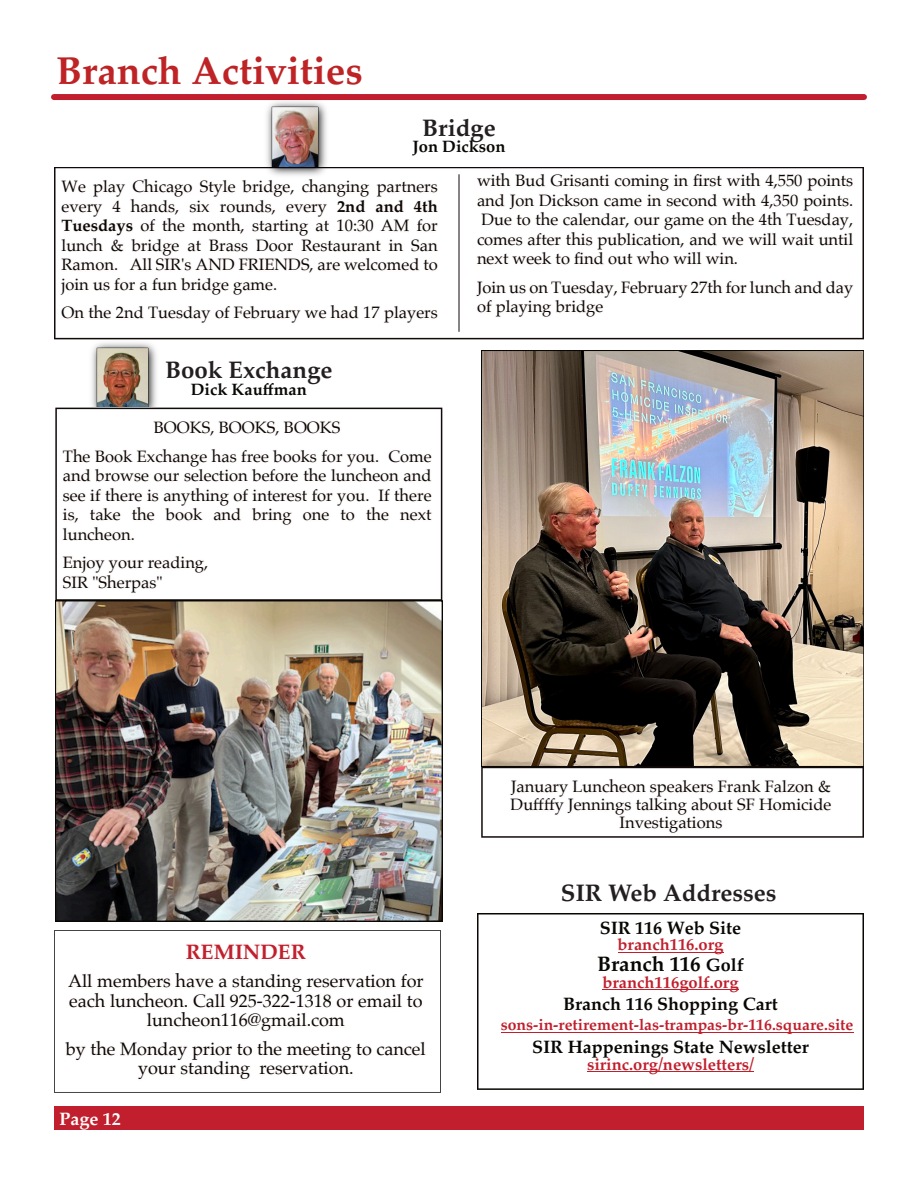
<style>
.page{position:relative;width:918px;height:1188px;background:#fff}
.page>*{position:absolute;margin:0;border:0;box-sizing:border-box;transform-origin:0 0}
.t1{font:700 39px "Palatino";color:#bf2325}
.t2{font:700 24px "Palatino";color:#231f20}
.t3{font:700 21px "Palatino";color:#080704}
.t4{font:700 21px "Palatino";color:#c11f2d}
.t5{font:18px/19.5px "Palatino";color:#080704;text-align:center}
.t6{font:700 18px "Palatino";color:#080704}
.t7{font:700 18px "Palatino";color:#fff}
.t8{font:16.5px/19.5px "Palatino";color:#080704;text-align:justify}
.t9{font:700 16.5px "Palatino";color:#c01f2c}
.t10{font:700 16.5px "Palatino";color:#080704}
.t11{font:700 15.75px "Palatino";color:#c01f2c}
.s1{font-weight:700}
.s2{font-size:18px}
</style>
<div class="page">
<div style="left:54px;top:1107px;width:810px;height:23px;background:#c11f2d"></div>
<div style="left:54px;top:94px;width:810px;height:6px;background:#c11f2d"></div>
<svg style="left:55px;top:407px;width:387px;height:1px"></svg>
<img style="left:88px;top:339px;width:71px;height:69px">
<svg style="left:55px;top:408px;width:387px;height:193px"></svg>
<img style="left:58px;top:604px;width:381px;height:314px">
<div style="left:55px;top:601px;width:387px;height:320px;border:2px solid #080704"></div>
<svg style="left:54px;top:930px;width:387px;height:163px"></svg>
<svg style="left:54px;top:167px;width:810px;height:172px"></svg>
<hr style="left:459px;top:174px;width:1px;height:158px;background:#120a09">
<img style="left:263px;top:100px;width:66px;height:79px">
<svg style="left:477px;top:913px;width:387px;height:177px"></svg>
<hr style="left:618px;top:952px;width:105px;height:1px;background:#c01f2c">
<hr style="left:602px;top:989px;width:137px;height:1px;background:#c01f2c">
<hr style="left:501px;top:1032px;width:352px;height:1px;background:#c01f2c">
<hr style="left:587px;top:1071px;width:167px;height:1px;background:#c01f2c">
<img style="left:484px;top:353px;width:377px;height:411px">
<div style="left:481px;top:350px;width:383px;height:417px;border:2px solid #080704"></div>
<svg style="left:481px;top:767px;width:383px;height:71px"></svg>
<h1 class="t1" style="left:56px;top:52px;width:308px">Branch Activities</h1>
<h2 class="t2" style="left:422px;top:116px;width:75px">Bridge</h2>
<p class="t10" style="left:412px;top:139px;width:95px">Jon Dickson</p>
<p class="t8" style="left:62px;top:178px;width:378px">We play Chicago Style bridge, changing partners every 4 hands, six rounds, every <span class="s1">2nd and 4th Tuesdays</span> of the month, starting at 10:30 AM for lunch &amp; bridge at Brass Door Restaurant in San Ramon. All SIR's AND FRIENDS, are welcomed to join us for a fun bridge game.</p>
<p class="t8" style="left:62px;top:304px;width:378px">On the 2nd Tuesday of February we had 17 players</p>
<h2 class="t2" style="left:165px;top:359px;width:169px">Book Exchange</h2>
<p class="t10" style="left:191px;top:381px;width:118px">Dick Kauffman</p>
<p class="t8" style="left:63px;top:414px;width:370px;line-height:28.5px;text-align:center">BOOKS, BOOKS, BOOKS<br>The Book Exchange has free books for you. Come</p>
<p class="t8" style="left:63px;top:467px;width:370px">and browse our selection before the luncheon and see if there is anything of interest for you. If there is, take the book and bring one to the next luncheon.</p>
<p class="t8" style="left:63px;top:554px;width:147px">Enjoy your reading,<br>SIR "Sherpas"</p>
<p class="t8" style="left:477px;top:172px;width:378px">with Bud Grisanti coming in first with 4,550 points and Jon Dickson came in second with 4,350 points.<br>Due to the calendar, our game on the 4th Tuesday, comes after this publication, and we will wait until next week to find out who will win.</p>
<p class="t8" style="left:477px;top:279px;width:378px">Join us on Tuesday, February 27th for lunch and day of playing bridge</p>
<p class="t4" style="left:186px;top:942px;width:122px">REMINDER</p>
<p class="t5" style="left:68px;top:973px;width:357px">All members have a standing reservation for each luncheon. Call 925-322-1318 or email to luncheon116@gmail.com</p>
<p class="t5" style="left:66px;top:1040px;width:361px">by the Monday prior to the meeting to cancel your standing reservation.</p>
<p class="t7" style="left:59px;top:1110px;width:63px">Page 12</p>
<p class="t8" style="left:511px;top:779px;width:322px;line-height:18px;text-align:center">January Luncheon speakers Frank Falzon &amp;<br>Duffffy Jennings talking about SF Homicide<br>Investigations</p>
<h2 class="t2" style="left:561px;top:881px;width:217px">SIR Web Addresses</h2>
<p class="t6" style="left:600px;top:919px;width:143px">SIR 116 Web Site</p>
<p class="t9" style="left:618px;top:937px;width:107px">branch116.org</p>
<p class="t3" style="left:597px;top:953px;width:148px">Branch 116 <span class="s2">Golf</span></p>
<p class="t9" style="left:602px;top:974px;width:138px">branch116golf.org</p>
<p class="t6" style="left:563px;top:995px;width:216px">Branch 116 Shopping Cart</p>
<p class="t11" style="left:501px;top:1017px;width:354px">sons-in-retirement-las-trampas-br-116.square.site</p>
<p class="t6" style="left:532px;top:1038px;width:278px">SIR Happenings State Newsletter</p>
<p class="t9" style="left:587px;top:1056px;width:168px">sirinc.org/newsletters/</p>
</div>
